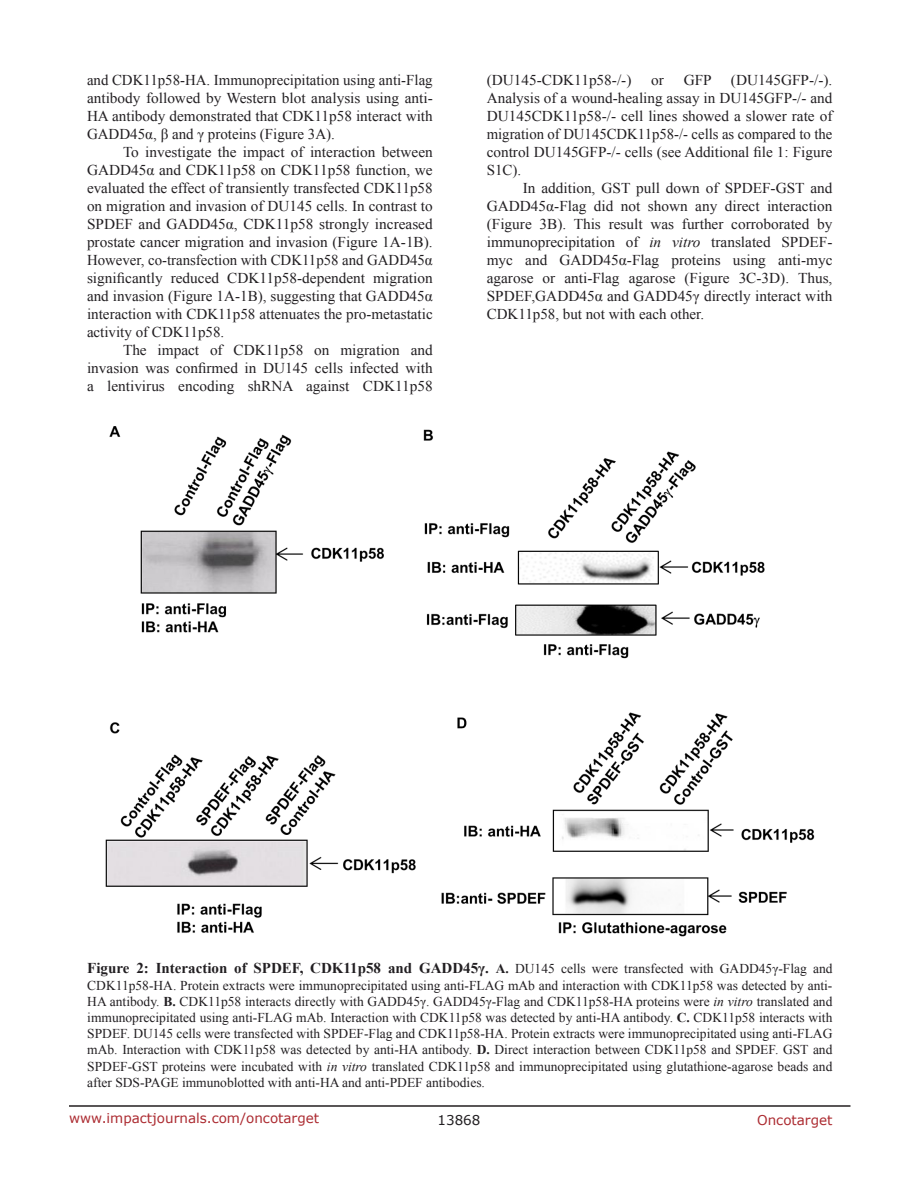
<style>
.page{position:relative;width:918px;height:1188px;background:#fff}
.page>*{position:absolute;margin:0;border:0;box-sizing:border-box;transform-origin:0 0}
.BodyText{font:15px/18px "Times New Roman";color:#221f22;text-align:justify}
.FigureText{font:700 15px "Times New Roman";color:#221f22}
.FigureText-2{font:13.5px/16.2px "Times New Roman";color:#221f22;text-align:justify}
.t1{font:13.5px "Verdana";color:#ac2b31}
.t2{font:13.5px "Verdana";color:#221f22}
.s1{font-style:italic}
.s2{font-size:13.5px}
.s3{font-weight:400;font-size:13.5px}
.s4{font-weight:700}
</style>
<div class="page">
<hr style="left:69px;top:1105px;width:781px;height:2px;background:#231f20">
<img style="left:105px;top:426px;width:710px;height:511px">
<p class="BodyText" style="left:87px;top:71px;width:347px">and CDK11p58-HA. Immunoprecipitation using anti-Flag antibody followed by Western blot analysis using anti-HA antibody demonstrated that CDK11p58 interact with GADD45α, β and γ proteins (Figure 3A).</p>
<p class="BodyText" style="left:87px;top:143px;width:347px;text-indent:36px">To investigate the impact of interaction between GADD45α and CDK11p58 on CDK11p58 function, we evaluated the effect of transiently transfected CDK11p58 on migration and invasion of DU145 cells. In contrast to SPDEF and GADD45α, CDK11p58 strongly increased prostate cancer migration and invasion (Figure 1A-1B).<br>However, co-transfection with CDK11p58 and GADD45α significantly reduced CDK11p58-dependent migration and invasion (Figure 1A-1B), suggesting that GADD45α interaction with CDK11p58 attenuates the pro-metastatic activity of CDK11p58.</p>
<p class="BodyText" style="left:87px;top:341px;width:347px;text-indent:36px">The impact of CDK11p58 on migration and invasion was confirmed in DU145 cells infected with a lentivirus encoding shRNA against CDK11p58</p>
<p class="BodyText" style="left:487px;top:71px;width:347px;text-indent:244px">(DU145GFP-/-).<br>Analysis of a wound-healing assay in DU145GFP-/- and DU145CDK11p58-/- cell lines showed a slower rate of migration of DU145CDK11p58-/- cells as compared to the control DU145GFP-/- cells (see Additional file 1: Figure S1C).</p>
<p class="BodyText" style="left:487px;top:179px;width:347px;text-indent:36px">In addition, GST pull down of SPDEF-GST and GADD45α-Flag did not shown any direct interaction (Figure 3B). This result was further corroborated by immunoprecipitation of <span class="s1">in vitro</span> translated SPDEF&shy;myc and GADD45α-Flag proteins using anti-myc agarose or anti-Flag agarose (Figure 3C-3D). Thus, SPDEF,GADD45α and GADD45γ directly interact with CDK11p58, but not with each other.</p>
<p class="BodyText" style="left:487px;top:71px;width:146px">(DU145-CDK11p58-/-)</p>
<p class="BodyText" style="left:651px;top:71px;width:14px">or</p>
<p class="BodyText" style="left:684px;top:71px;width:30px">GFP</p>
<p class="FigureText" style="left:87px;top:958px;width:747px">Figure 2: Interaction of SPDEF, CDK11p58 and GADD45γ. <span class="s2">A.</span> <span class="s3">DU145 cells were transfected with GADD45γ-Flag and</span></p>
<p class="FigureText-2" style="left:87px;top:977px;width:747px">CDK11p58-HA. Protein extracts were immunoprecipitated using anti-FLAG mAb and interaction with CDK11p58 was detected by anti-HA antibody. <span class="s4">B.</span> CDK11p58 interacts directly with GADD45γ. GADD45γ-Flag and CDK11p58-HA proteins were <span class="s1">in vitro</span> translated and immunoprecipitated using anti-FLAG mAb. Interaction with CDK11p58 was detected by anti-HA antibody. <span class="s4">C.</span> CDK11p58 interacts with SPDEF. DU145 cells were transfected with SPDEF-Flag and CDK11p58-HA. Protein extracts were immunoprecipitated using anti-FLAG mAb. Interaction with CDK11p58 was detected by anti-HA antibody. <span class="s4">D.</span> Direct interaction between CDK11p58 and SPDEF. GST and SPDEF-GST proteins were incubated with <span class="s1">in vitro</span> translated CDK11p58 and immunoprecipitated using glutathione-agarose beads and after SDS-PAGE immunoblotted with anti-HA and anti-PDEF antibodies.</p>
<p class="t1" style="left:69px;top:1109px;width:252px">www.impactjournals.com/oncotarget</p>
<p class="t2" style="left:438px;top:1111px;width:44px">13868</p>
<p class="t1" style="left:757px;top:1111px;width:77px">Oncotarget</p>
</div>
